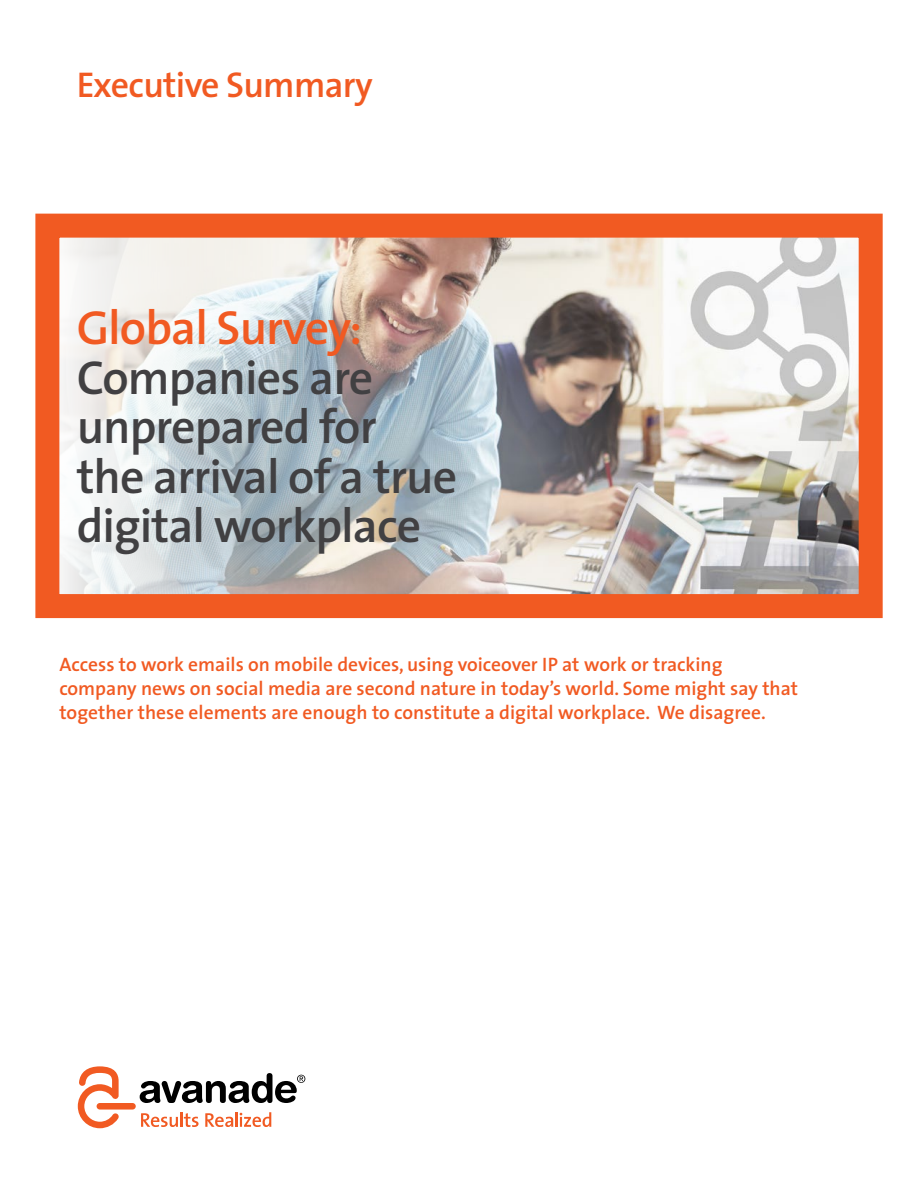
<style>
.page{position:relative;width:918px;height:1188px;background:#fff}
.page>*{position:absolute;margin:0;border:0;box-sizing:border-box;transform-origin:0 0}
.t1{font:600 48px/49.5px "The Sans";letter-spacing:-.02em;color:#414042}
.t2{font:600 48px "The Sans";letter-spacing:-.02em;color:#f15a22}
.t3{font:600 36px "The Sans";letter-spacing:-.02em;color:#f15a22}
.t4{font:600 19.5px/24px "The Sans";color:#f15a22}
</style>
<div class="page">
<svg style="left:140px;top:1073px;width:165px;height:30px"></svg>
<div style="left:97px;top:1103px;width:39px;height:7px;background:#f15a22;border-radius:3px"></div>
<svg style="left:78px;top:1066px;width:41px;height:62px"></svg>
<svg style="left:141px;top:1112px;width:58px;height:15px"></svg>
<svg style="left:205px;top:1112px;width:66px;height:15px"></svg>
<img style="left:35px;top:213px;width:848px;height:406px">
<h2 class="t3" style="left:77px;top:55px;width:298px">Executive Summary</h2>
<h1 class="t2" style="left:77px;top:288px;width:287px">Global Survey:</h1>
<h1 class="t1" style="left:77px;top:351px;width:382px">Companies are unprepared for<br>the arrival of a true digital workplace</h1>
<p class="t4" style="left:59px;top:651px;width:740px">Access to work emails on mobile devices, using voiceover IP at work or tracking company news on social media are second nature in today’s world. Some might say that together these elements are enough to constitute a digital workplace. We disagree.</p>
</div>
